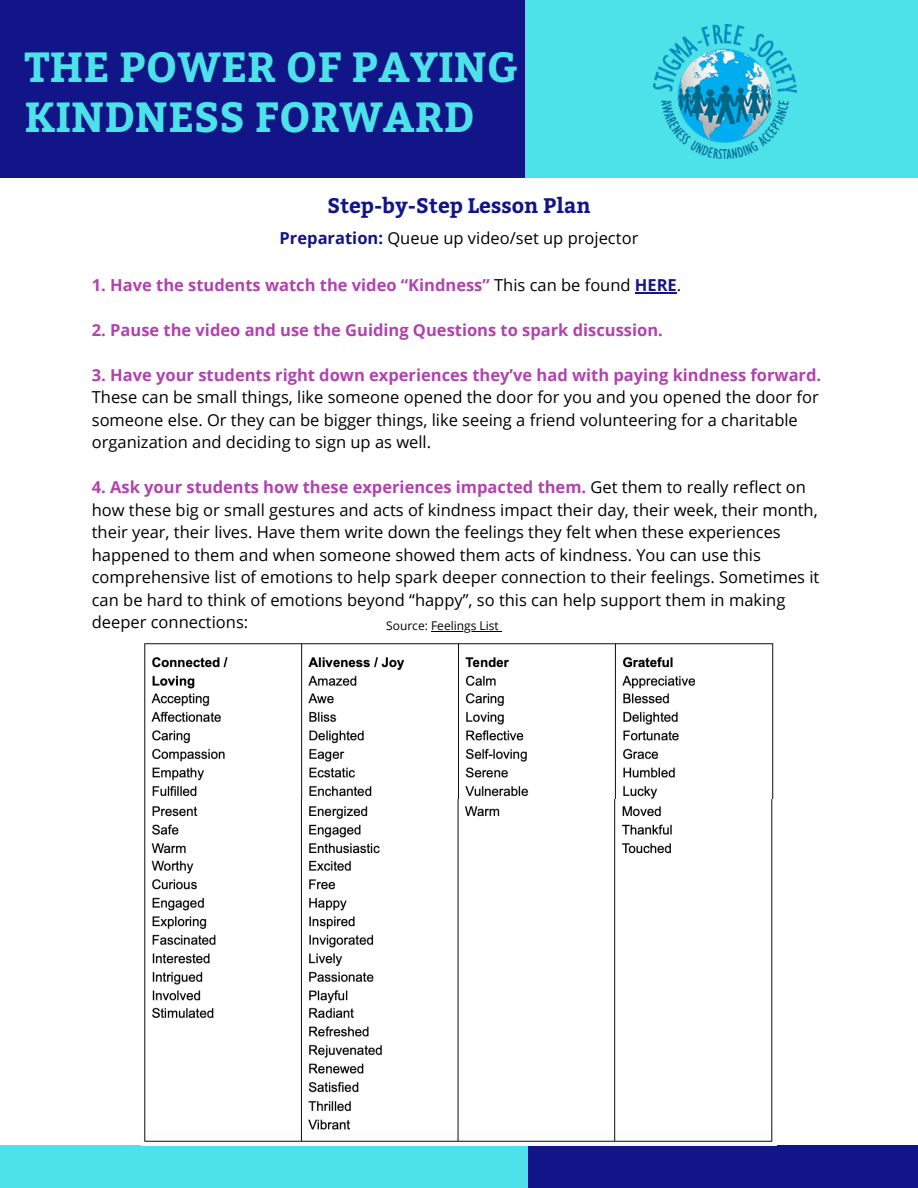
<style>
.page{position:relative;width:918px;height:1188px;background:#fff}
.page>*{position:absolute;margin:0;border:0;box-sizing:border-box;transform-origin:0 0}
.t1{font:700 42px/50.7px "Bitter";color:#4de1e9}
.t2{font:700 21px "Bitter";color:#121588}
.t3{font:16.5px/22.5px "Open Sans";color:#000}
.t4{font:700 16.5px "Open Sans";color:#b242ae}
.t5{font:12px "Open Sans";color:#000}
.s1{font-weight:700;color:#121588}
.s2{font-weight:400;color:#000}
.s3{color:#121588}
.s4{font-weight:700;color:#b242ae}
</style>
<div class="page">
<div style="left:525px;top:0;width:393px;height:178px;background:#4de1e9"></div>
<div style="left:0;top:0;width:525px;height:178px;background:#121588"></div>
<div style="left:525px;top:1145px;width:393px;height:43px;background:#121588"></div>
<div style="left:0;top:1145px;width:528px;height:43px;background:#4de1e9"></div>
<img style="left:653px;top:25px;width:143px;height:134px">
<hr style="left:635px;top:292px;width:42px;height:1px;background:#121588">
<img style="left:141px;top:799px;width:636px;height:347px">
<img style="left:144px;top:643px;width:630px;height:156px">
<hr style="left:431px;top:631px;width:68px;height:1px;background:#000">
<p class="t1" style="left:25px;top:39px;width:495px">THE POWER OF PAYING<br>KINDNESS FORWARD</p>
<p class="t2" style="left:327px;top:190px;width:265px">Step-by-Step Lesson Plan</p>
<p class="t3" style="left:280px;top:226px;width:360px"><span class="s1">Preparation:</span> Queue up video/set up projector</p>
<p class="t4" style="left:92px;top:273px;width:591px">1. Have the students watch the video “Kindness” <span class="s2">This can be found</span> <span class="s3">HERE</span><span class="s2">.</span></p>
<p class="t4" style="left:92px;top:318px;width:573px">2. Pause the video and use the Guiding Questions to spark discussion.</p>
<p class="t3" style="left:92px;top:363px;width:731px"><span class="s4">3. Have your students right down experiences they’ve had with paying kindness forward.<br></span>These can be small things, like someone opened the door for you and you opened the door for someone else. Or they can be bigger things, like seeing a friend volunteering for a charitable organization and deciding to sign up as well.</p>
<p class="t3" style="left:92px;top:476px;width:729px"><span class="s4">4. Ask your students how these experiences impacted them.</span> Get them to really reflect on how these big or small gestures and acts of kindness impact their day, their week, their month, their year, their lives. Have them write down the feelings they felt when these experiences happened to them and when someone showed them acts of kindness. You can use this comprehensive list of emotions to help spark deeper connection to their feelings. Sometimes it can be hard to think of emotions beyond “happy”, so this can help support them in making deeper connections:</p>
<p class="t5" style="left:386px;top:617px;width:114px">Source: Feelings List</p>
</div>
